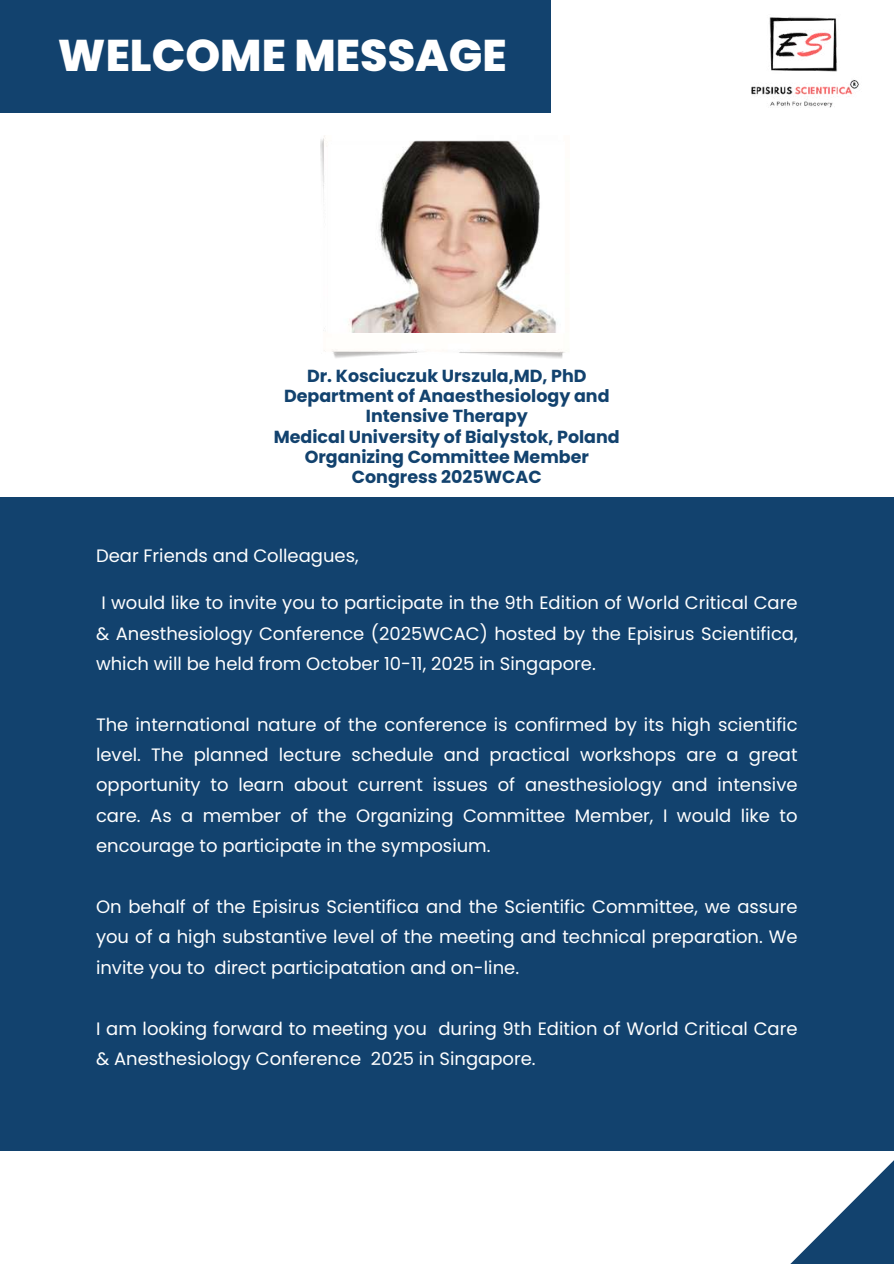
<style>
.page{position:relative;width:894px;height:1264px;background:#fff}
.page>*{position:absolute;margin:0;border:0;box-sizing:border-box;transform-origin:0 0}
.t1{font:800 44.4px "Poppins";color:#fff}
.t2{font:18px/30.3px "Poppins";color:#fff;text-align:justify}
.t3{font:700 17.4px/20.2px "Poppins";color:#12426e;text-align:center}
</style>
<div class="page">
<div style="left:0;top:497px;width:893px;height:653px;background:#12426e"></div>
<img style="left:320px;top:135px;width:245px;height:223px">
<div style="left:0;top:0;width:550px;height:112px;background:#12426e"></div>
<svg style="left:756px;top:1150px;width:137px;height:113px"></svg>
<img style="left:751px;top:17px;width:108px;height:91px">
<h1 class="t1" style="left:58px;top:24px;width:450px">WELCOME MESSAGE</h1>
<p class="t3" style="left:274px;top:365px;width:347px">Dr. Kosciuczuk Urszula,MD, PhD<br>Department of Anaesthesiology and<br>Intensive Therapy<br>Medical University of Bialystok, Poland<br>Organizing Committee Member<br>Congress 2025WCAC</p>
<p class="t2" style="left:96px;top:540px;width:264px">Dear Friends and Colleagues,</p>
<p class="t2" style="left:96px;top:587px;width:703px">I would like to invite you to participate in the 9th Edition of World Critical Care &amp; Anesthesiology Conference (2025WCAC) hosted by the Episirus Scientifica, which will be held from October 10-11, 2025 in Singapore.</p>
<p class="t2" style="left:96px;top:709px;width:703px">The international nature of the conference is confirmed by its high scientific level. The planned lecture schedule and practical workshops are a great opportunity to learn about current issues of anesthesiology and intensive care. As a member of the Organizing Committee Member, I would like to encourage to participate in the symposium.</p>
<p class="t2" style="left:96px;top:891px;width:703px">On behalf of the Episirus Scientifica and the Scientific Committee, we assure you of a high substantive level of the meeting and technical preparation. We invite you to direct participatation and on-line.</p>
<p class="t2" style="left:96px;top:1013px;width:703px">I am looking forward to meeting you during 9th Edition of World Critical Care &amp; Anesthesiology Conference 2025 in Singapore.</p>
</div>
